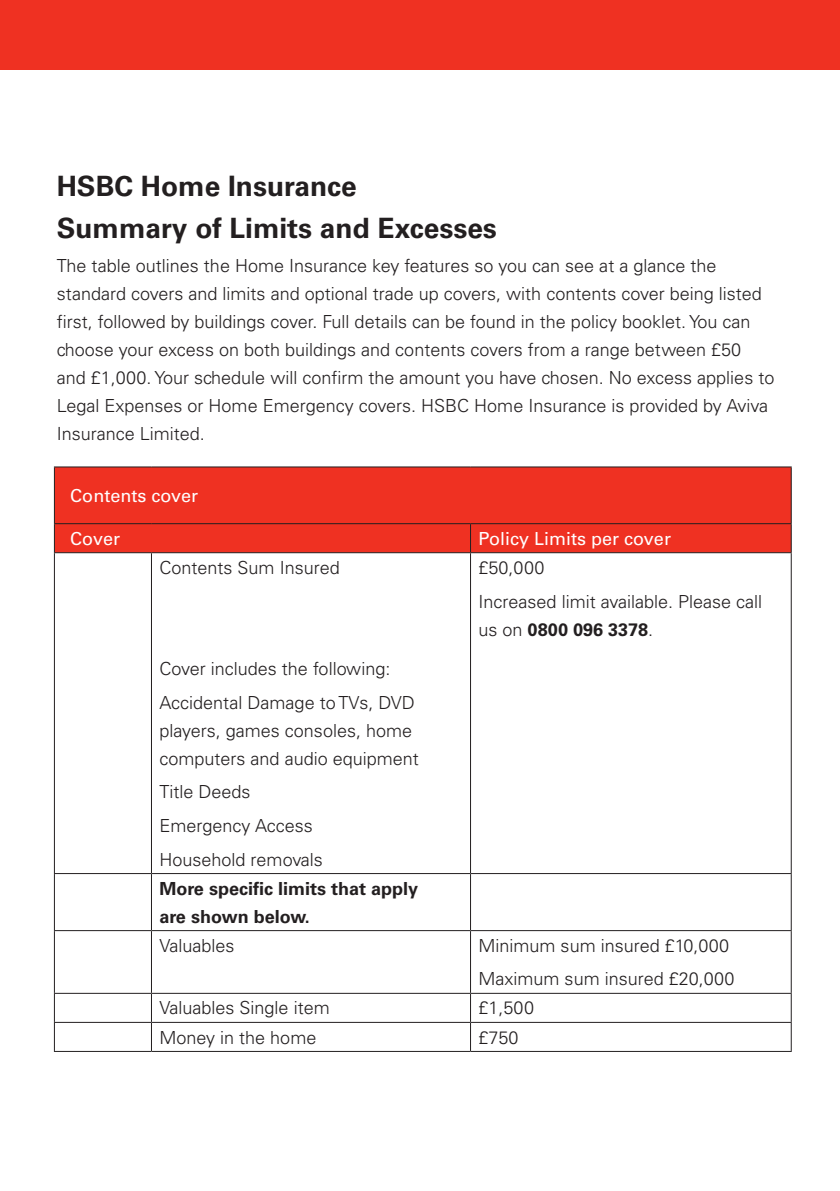
<style>
.page{position:relative;width:840px;height:1191px;background:#fff}
.page>*{position:absolute;margin:0;border:0;box-sizing:border-box;transform-origin:0 0}
.t1{font:700 28px/42.2px "Univers LT Std";color:#231f20}
.t2{font:300 18px/28px "Univers LT Std";color:#231f20}
.t3{font:700 18px/28px "Univers LT Std";color:#231f20}
.t4{font:18px "Univers LT Std";color:#fff}
.s1{font-weight:300}
</style>
<div class="page">
<div style="left:0;top:0;width:839px;height:69px;background:#ef3122"></div>
<div style="left:55px;top:467px;width:735px;height:85px;background:#ef3122"></div>
<hr style="left:54px;top:466px;width:97px;height:1px;background:#231f20">
<hr style="left:54px;top:467px;width:1px;height:56px;background:#231f20">
<hr style="left:151px;top:466px;width:319px;height:1px;background:#231f20">
<hr style="left:470px;top:466px;width:321px;height:1px;background:#231f20">
<hr style="left:790px;top:467px;width:1px;height:56px;background:#231f20">
<hr style="left:54px;top:523px;width:97px;height:1px;background:#231f20">
<svg style="left:54px;top:524px;width:1px;height:28px"></svg>
<hr style="left:151px;top:523px;width:319px;height:1px;background:#231f20">
<hr style="left:470px;top:523px;width:321px;height:1px;background:#231f20">
<svg style="left:470px;top:524px;width:1px;height:28px"></svg>
<svg style="left:790px;top:524px;width:1px;height:28px"></svg>
<hr style="left:54px;top:552px;width:97px;height:1px;background:#231f20">
<hr style="left:54px;top:553px;width:1px;height:320px;background:#231f20">
<hr style="left:151px;top:552px;width:319px;height:1px;background:#231f20">
<hr style="left:151px;top:553px;width:1px;height:320px;background:#231f20">
<hr style="left:470px;top:552px;width:321px;height:1px;background:#231f20">
<hr style="left:470px;top:553px;width:1px;height:320px;background:#231f20">
<hr style="left:790px;top:553px;width:1px;height:320px;background:#231f20">
<hr style="left:54px;top:873px;width:97px;height:1px;background:#231f20">
<hr style="left:54px;top:874px;width:1px;height:56px;background:#231f20">
<hr style="left:151px;top:873px;width:319px;height:1px;background:#231f20">
<hr style="left:151px;top:874px;width:1px;height:56px;background:#231f20">
<hr style="left:470px;top:873px;width:321px;height:1px;background:#231f20">
<hr style="left:470px;top:874px;width:1px;height:56px;background:#231f20">
<hr style="left:790px;top:874px;width:1px;height:56px;background:#231f20">
<hr style="left:54px;top:930px;width:97px;height:1px;background:#231f20">
<hr style="left:54px;top:931px;width:1px;height:61px;background:#231f20">
<hr style="left:151px;top:930px;width:319px;height:1px;background:#231f20">
<hr style="left:151px;top:931px;width:1px;height:61px;background:#231f20">
<hr style="left:470px;top:930px;width:321px;height:1px;background:#231f20">
<hr style="left:470px;top:931px;width:1px;height:61px;background:#231f20">
<hr style="left:790px;top:931px;width:1px;height:61px;background:#231f20">
<hr style="left:54px;top:992px;width:97px;height:1px;background:#231f20">
<hr style="left:151px;top:992px;width:319px;height:1px;background:#231f20">
<hr style="left:470px;top:992px;width:321px;height:1px;background:#231f20">
<hr style="left:54px;top:1022px;width:97px;height:1px;background:#231f20">
<svg style="left:54px;top:993px;width:1px;height:58px"></svg>
<hr style="left:151px;top:1022px;width:319px;height:1px;background:#231f20">
<svg style="left:151px;top:993px;width:1px;height:58px"></svg>
<hr style="left:470px;top:1022px;width:321px;height:1px;background:#231f20">
<svg style="left:470px;top:993px;width:1px;height:58px"></svg>
<svg style="left:790px;top:993px;width:1px;height:58px"></svg>
<hr style="left:54px;top:1051px;width:97px;height:1px;background:#231f20">
<hr style="left:151px;top:1051px;width:319px;height:1px;background:#231f20">
<hr style="left:470px;top:1051px;width:321px;height:1px;background:#231f20">
<h1 class="t1" style="left:57px;top:165px;width:441px">HSBC Home Insurance<br>Summary of Limits and Excesses</h1>
<p class="t2" style="left:57px;top:251px;width:718px">The table outlines the Home Insurance key features so you can see at a glance the standard covers and limits and optional trade up covers, with contents cover being listed first, followed by buildings cover. Full details can be found in the policy booklet. You can choose your excess on both buildings and contents covers from a range between £50 and £1,000. Your schedule will confirm the amount you have chosen. No excess applies to Legal Expenses or Home Emergency covers. HSBC Home Insurance is provided by Aviva Insurance Limited.</p>
<p class="t4" style="left:70px;top:484px;width:129px">Contents cover</p>
<p class="t4" style="left:70px;top:527px;width:51px">Cover</p>
<p class="t4" style="left:478px;top:527px;width:194px">Policy Limits per cover</p>
<p class="t2" style="left:159px;top:553px;width:182px">Contents Sum Insured</p>
<p class="t2" style="left:478px;top:550px;width:285px;line-height:33.6px">£50,000<br>Increased limit available. Please call</p>
<p class="t3" style="left:478px;top:615px;width:176px"><span class="s1">us on</span> 0800 096 3378<span class="s1">.</span></p>
<p class="t2" style="left:159px;top:651px;width:257px;line-height:33.6px">Cover includes the following:<br>Accidental Damage to TVs, DVD</p>
<p class="t2" style="left:159px;top:716px;width:261px">players, games consoles, home computers and audio equipment</p>
<p class="t2" style="left:159px;top:775px;width:165px;line-height:33.6px">Title Deeds<br>Emergency Access<br>Household removals</p>
<p class="t3" style="left:159px;top:874px;width:260px">More specific limits that apply are shown below.</p>
<p class="t2" style="left:159px;top:931px;width:77px">Valuables</p>
<p class="t2" style="left:478px;top:928px;width:257px;line-height:33.6px">Minimum sum insured £10,000<br>Maximum sum insured £20,000</p>
<p class="t2" style="left:159px;top:994px;width:172px">Valuables Single item</p>
<p class="t2" style="left:478px;top:994px;width:57px">£1,500</p>
<p class="t2" style="left:159px;top:1023px;width:158px">Money in the home</p>
<p class="t2" style="left:478px;top:1023px;width:42px">£750</p>
</div>
